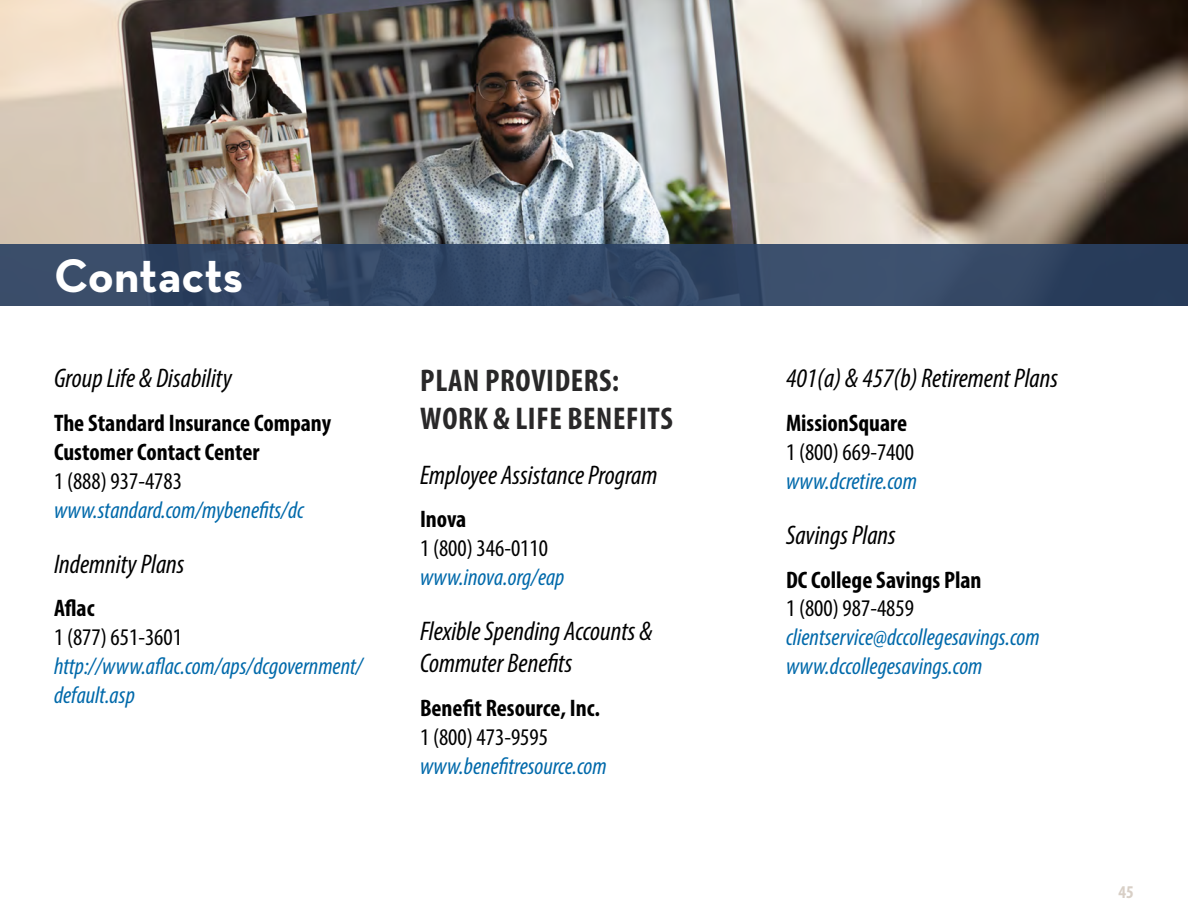
<style>
.page{position:relative;width:1188px;height:918px;background:#fff}
.page>*{position:absolute;margin:0;border:0;box-sizing:border-box;transform-origin:0 0}
.t1{font:700 48px "Neutra Text";color:#fff}
.t2{font:700 condensed 31.5px/37.8px "Myriad Pro";letter-spacing:.02em;color:#292829}
.t3{font:italic condensed 27px/32.4px "Myriad Pro";color:#000}
.t4{font:italic condensed 24px/28.8px "Myriad Pro";color:#0069aa}
.t5{font:700 condensed 24px/28.8px "Myriad Pro";color:#000}
.t6{font:condensed 24px "Myriad Pro";color:#000}
.t7{font:700 condensed 18px "Myriad Pro";color:#d8cfc6}
</style>
<div class="page">
<img style="left:0;top:0;width:1188px;height:245px">
<div style="left:0;top:245px;width:1188px;height:61px;background:linear-gradient(to right,#374b69,#314563)"></div>
<h1 class="t1" style="left:54px;top:246px;width:190px">Contacts</h1>
<p class="t3" style="left:54px;top:362px;width:179px">Group Life &amp; Disability</p>
<p class="t5" style="left:54px;top:408px;width:279px">The Standard Insurance Company<br>Customer Contact Center</p>
<p class="t6" style="left:54px;top:466px;width:130px">1 (888) 937-4783</p>
<p class="t4" style="left:54px;top:495px;width:252px">www.standard.com/mybenefits/dc</p>
<p class="t3" style="left:54px;top:547px;width:132px">Indemnity Plans</p>
<p class="t5" style="left:54px;top:593px;width:42px">Aflac</p>
<p class="t6" style="left:54px;top:623px;width:130px">1 (877) 651-3601</p>
<p class="t4" style="left:54px;top:651px;width:310px">http://www.aflac.com/aps/dcgovernment/ default.asp</p>
<h2 class="t2" style="left:420px;top:361px;width:254px">PLAN PROVIDERS:<br>WORK &amp; LIFE BENEFITS</h2>
<p class="t3" style="left:420px;top:458px;width:239px">Employee Assistance Program</p>
<p class="t5" style="left:420px;top:504px;width:48px">Inova</p>
<p class="t6" style="left:420px;top:534px;width:130px">1 (800) 346-0110</p>
<p class="t4" style="left:420px;top:562px;width:146px">www.inova.org/eap</p>
<p class="t3" style="left:420px;top:614px;width:234px">Flexible Spending Accounts &amp;<br>Commuter Benefits</p>
<p class="t5" style="left:420px;top:693px;width:182px">Benefit Resource, Inc.</p>
<p class="t6" style="left:420px;top:722px;width:130px">1 (800) 473-9595</p>
<p class="t4" style="left:420px;top:751px;width:188px">www.benefitresource.com</p>
<p class="t3" style="left:786px;top:362px;width:274px">401(a) &amp; 457(b) Retirement Plans</p>
<p class="t5" style="left:786px;top:408px;width:123px">MissionSquare</p>
<p class="t6" style="left:786px;top:438px;width:130px">1 (800) 669-7400</p>
<p class="t4" style="left:786px;top:466px;width:133px">www.dcretire.com</p>
<p class="t3" style="left:786px;top:518px;width:111px">Savings Plans</p>
<p class="t5" style="left:786px;top:565px;width:197px">DC College Savings Plan</p>
<p class="t6" style="left:786px;top:594px;width:130px">1 (800) 987-4859</p>
<p class="t4" style="left:786px;top:623px;width:255px">clientservice@dccollegesavings.com www.dccollegesavings.com</p>
<p class="t7" style="left:1119px;top:881px;width:17px">45</p>
</div>
